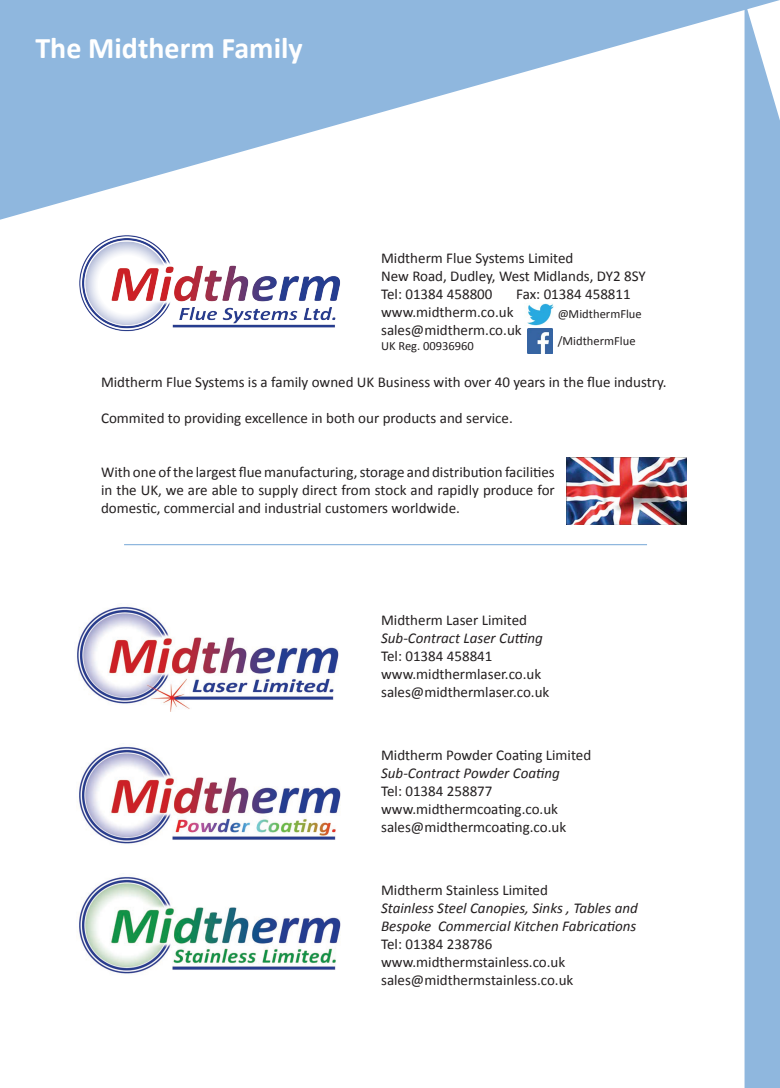
<style>
.page{position:relative;width:780px;height:1088px;background:#fff}
.page>*{position:absolute;margin:0;border:0;box-sizing:border-box;transform-origin:0 0}
.t1{font:700 30px "Calibri";color:#fff}
.t2{font:15px/18px "Calibri";color:#231f20;text-align:justify}
.t3{font:italic 15px "Calibri";color:#231f20}
.t4{font:12.5px "Calibri";color:#231f20}
</style>
<div class="page">
<svg style="left:0;top:0;width:744px;height:220px;fill:#8fb7de"></svg>
<img style="left:79px;top:235px;width:261px;height:97px">
<img style="left:77px;top:606px;width:262px;height:106px">
<img style="left:79px;top:746px;width:262px;height:98px">
<img style="left:79px;top:876px;width:262px;height:98px">
<svg style="left:744px;top:0;width:36px;height:1088px;background:#a2c3e3"></svg>
<hr style="left:124px;top:544px;width:523px;height:1px;background:#8fb7de">
<img style="left:566px;top:457px;width:120px;height:67px">
<img style="left:527px;top:303px;width:27px;height:23px">
<img style="left:527px;top:328px;width:25px;height:25px">
<p class="t1" style="left:35px;top:29px;width:269px">The Midtherm Family</p>
<p class="t2" style="left:381px;top:249px;width:194px">Midtherm Flue Systems Limited</p>
<p class="t2" style="left:381px;top:267px;width:266px">New Road, Dudley, West Midlands, DY2 8SY</p>
<p class="t2" style="left:381px;top:285px;width:113px">Tel: 01384 458800</p>
<p class="t2" style="left:516px;top:285px;width:116px">Fax: 01384 458811</p>
<p class="t2" style="left:381px;top:303px;width:134px">www.midtherm.co.uk</p>
<p class="t2" style="left:381px;top:321px;width:142px">sales@midtherm.co.uk</p>
<p class="t4" style="left:381px;top:337px;width:94px">UK Reg. 00936960</p>
<p class="t4" style="left:557px;top:306px;width:86px">@MidthermFlue</p>
<p class="t4" style="left:557px;top:333px;width:79px">/MidthermFlue</p>
<p class="t2" style="left:101px;top:373px;width:567px">Midtherm Flue Systems is a family owned UK Business with over 40 years in the flue industry.</p>
<p class="t2" style="left:101px;top:409px;width:413px">Commited to providing excellence in both our products and service.</p>
<p class="t2" style="left:101px;top:463px;width:455px">With one of the largest flue manufacturing, storage and distribution facilities in the UK, we are able to supply direct from stock and rapidly produce for domestic, commercial and industrial customers worldwide.</p>
<p class="t2" style="left:381px;top:611px;width:147px">Midtherm Laser Limited</p>
<p class="t3" style="left:381px;top:628px;width:163px">Sub-Contract Laser Cutting</p>
<p class="t2" style="left:381px;top:647px;width:113px">Tel: 01384 458841</p>
<p class="t2" style="left:381px;top:665px;width:162px">www.midthermlaser.co.uk</p>
<p class="t2" style="left:381px;top:683px;width:170px">sales@midthermlaser.co.uk</p>
<p class="t2" style="left:381px;top:746px;width:212px">Midtherm Powder Coating Limited</p>
<p class="t3" style="left:381px;top:763px;width:180px">Sub-Contract Powder Coating</p>
<p class="t2" style="left:381px;top:782px;width:113px">Tel: 01384 258877</p>
<p class="t2" style="left:381px;top:800px;width:178px">www.midthermcoating.co.uk</p>
<p class="t2" style="left:381px;top:818px;width:186px">sales@midthermcoating.co.uk</p>
<p class="t2" style="left:381px;top:881px;width:168px">Midtherm Stainless Limited</p>
<p class="t3" style="left:381px;top:897px;width:258px">Stainless Steel Canopies, Sinks , Tables and</p>
<p class="t3" style="left:381px;top:915px;width:257px">Bespoke Commercial Kitchen Fabrications</p>
<p class="t2" style="left:381px;top:935px;width:113px">Tel: 01384 238786</p>
<p class="t2" style="left:381px;top:953px;width:186px">www.midthermstainless.co.uk</p>
<p class="t2" style="left:381px;top:971px;width:194px">sales@midthermstainless.co.uk</p>
</div>
